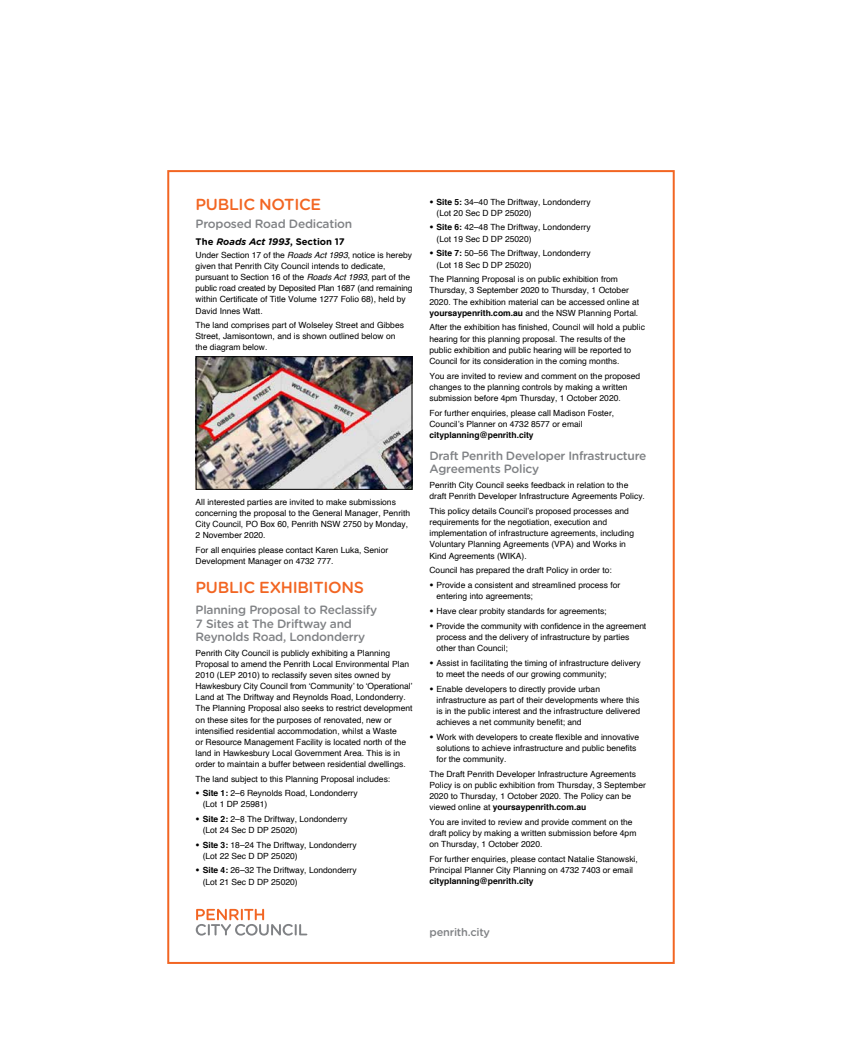
<style>
.page{position:relative;width:842px;height:1049px;background:#fff}
.page>*{position:absolute;margin:0;border:0;box-sizing:border-box;transform-origin:0 0}
.t1{font:500 16px "Gotham Rounded";letter-spacing:-.02em;color:#f26522}
.t2{font:500 12px/13.6px "Gotham Rounded";letter-spacing:-.02em;color:#808285}
.t3{font:500 11px "Gotham Rounded";letter-spacing:-.02em;color:#808285}
.t4{font:700 9.5px "Gotham Rounded";color:#000}
.t5{font:8.5px/11.2px "Helvetica";color:#000}
.t6{font:700 8.5px "Helvetica";color:#000}
.s1{font-style:italic}
.s2{font-weight:900}
.s3{font-weight:700}
.s4{font-weight:400}
</style>
<div class="page">
<img style="left:198px;top:358px;width:212px;height:130px">
<div style="left:196px;top:356px;width:216px;height:134px;border:1px solid #000"></div>
<svg style="left:196px;top:909px;width:111px;height:26px"></svg>
<p class="t1" style="left:196px;top:194px;width:127px">PUBLIC NOTICE</p>
<p class="t2" style="left:196px;top:217px;width:158px">Proposed Road Dedication</p>
<p class="t4" style="left:196px;top:236px;width:151px">The <span class="s1">Roads Act 1993</span>, Section 17</p>
<p class="t5" style="left:196px;top:250px;width:218px">Under Section 17 of the <span class="s1">Roads Act 1993</span>, notice is hereby given that Penrith City Council intends to dedicate, pursuant to Section 16 of the <span class="s1">Roads Act 1993</span>, part of the public road created by Deposited Plan 1687 (and remaining</p>
<p class="t5" style="left:196px;top:294px;width:212px">within Certificate of Title Volume 1277 Folio 68), held by</p>
<p class="t5" style="left:196px;top:305px;width:69px">David Innes Watt.</p>
<p class="t5" style="left:196px;top:320px;width:210px">The land comprises part of Wolseley Street and Gibbes</p>
<p class="t5" style="left:196px;top:331px;width:201px">Street, Jamisontown, and is shown outlined below on the diagram below.</p>
<p class="t5" style="left:196px;top:497px;width:202px">All interested parties are invited to make submissions</p>
<p class="t5" style="left:196px;top:508px;width:216px">concerning the proposal to the General Manager, Penrith<br>City Council, PO Box 60, Penrith NSW 2750 by Monday,<br>2 November 2020.</p>
<p class="t5" style="left:196px;top:545px;width:194px">For all enquiries please contact Karen Luka, Senior<br>Development Manager on 4732 777.</p>
<p class="t1" style="left:196px;top:577px;width:170px">PUBLIC EXHIBITIONS</p>
<p class="t2" style="left:196px;top:603px;width:183px">Planning Proposal to Reclassify<br>7 Sites at The Driftway and<br>Reynolds Road, Londonderry</p>
<p class="t5" style="left:196px;top:648px;width:196px">Penrith City Council is publicly exhibiting a Planning</p>
<p class="t5" style="left:196px;top:659px;width:218px">Proposal to amend the Penrith Local Environmental Plan 2010 (LEP 2010) to reclassify seven sites owned by Hawkesbury City Council from ‘Community’ to ‘Operational’ Land at The Driftway and Reynolds Road, Londonderry.<br>The Planning Proposal also seeks to restrict development</p>
<p class="t5" style="left:196px;top:714px;width:198px">on these sites for the purposes of renovated, new or</p>
<p class="t5" style="left:196px;top:725px;width:212px">intensified residential accommodation, whilst a Waste or Resource Management Facility is located north of the land in Hawkesbury Local Government Area. This is in</p>
<p class="t5" style="left:196px;top:759px;width:212px">order to maintain a buffer between residential dwellings.</p>
<p class="t5" style="left:196px;top:773px;width:196px">The land subject to this Planning Proposal includes:</p>
<p class="t5" style="left:203px;top:788px;width:156px;text-indent:-7px"><span class="s2">•</span> <span class="s3">Site 1:</span> 2–6 Reynolds Road, Londonderry (Lot 1 DP 25981)</p>
<p class="t5" style="left:203px;top:814px;width:146px;text-indent:-7px"><span class="s2">•</span> <span class="s3">Site 2:</span> 2–8 The Driftway, Londonderry (Lot 24 Sec D DP 25020)</p>
<p class="t5" style="left:203px;top:839px;width:156px;text-indent:-7px"><span class="s2">•</span> <span class="s3">Site 3:</span> 18–24 The Driftway, Londonderry (Lot 22 Sec D DP 25020)</p>
<p class="t5" style="left:203px;top:865px;width:156px;text-indent:-7px"><span class="s2">•</span> <span class="s3">Site 4:</span> 26–32 The Driftway, Londonderry (Lot 21 Sec D DP 25020)</p>
<p class="t5" style="left:437px;top:196px;width:156px;text-indent:-7px"><span class="s2">•</span> <span class="s3">Site 5:</span> 34–40 The Driftway, Londonderry (Lot 20 Sec D DP 25020)</p>
<p class="t5" style="left:437px;top:222px;width:156px;text-indent:-7px"><span class="s2">•</span> <span class="s3">Site 6:</span> 42–48 The Driftway, Londonderry (Lot 19 Sec D DP 25020)</p>
<p class="t5" style="left:437px;top:248px;width:156px;text-indent:-7px"><span class="s2">•</span> <span class="s3">Site 7:</span> 50–56 The Driftway, Londonderry (Lot 18 Sec D DP 25020)</p>
<p class="t5" style="left:429px;top:274px;width:211px">The Planning Proposal is on public exhibition from<br>Thursday, 3 September 2020 to Thursday, 1 October<br>2020. The exhibition material can be accessed online at</p>
<p class="t5" style="left:429px;top:307px;width:210px"><span class="s3">yoursaypenrith.com.au</span> and the NSW Planning Portal.</p>
<p class="t5" style="left:429px;top:322px;width:217px">After the exhibition has finished, Council will hold a public hearing for this planning proposal. The results of the</p>
<p class="t5" style="left:429px;top:344px;width:203px">public exhibition and public hearing will be reported to<br>Council for its consideration in the coming months.</p>
<p class="t5" style="left:429px;top:370px;width:212px">You are invited to review and comment on the proposed changes to the planning controls by making a written</p>
<p class="t5" style="left:429px;top:393px;width:193px">submission before 4pm Thursday, 1 October 2020.</p>
<p class="t5" style="left:429px;top:407px;width:186px">For further enquiries, please call Madison Foster,<br>Council’s Planner on 4732 8577 or email</p>
<p class="t6" style="left:429px;top:428px;width:106px">cityplanning@penrith.city</p>
<p class="t2" style="left:429px;top:448px;width:218px">Draft Penrith Developer Infrastructure<br>Agreements Policy</p>
<p class="t5" style="left:429px;top:480px;width:217px">Penrith City Council seeks feedback in relation to the draft Penrith Developer Infrastructure Agreements Policy.</p>
<p class="t5" style="left:429px;top:505px;width:201px">This policy details Council’s proposed processes and requirements for the negotiation, execution and</p>
<p class="t5" style="left:429px;top:528px;width:206px">implementation of infrastructure agreements, including</p>
<p class="t5" style="left:429px;top:539px;width:198px">Voluntary Planning Agreements (VPA) and Works in<br>Kind Agreements (WIKA).</p>
<p class="t5" style="left:429px;top:565px;width:184px">Council has prepared the draft Policy in order to:</p>
<p class="t5" style="left:437px;top:580px;width:185px;text-indent:-7px"><span class="s2">•</span> Provide a consistent and streamlined process for entering into agreements;</p>
<p class="t5" style="left:429px;top:605px;width:179px"><span class="s2">•</span> Have clear probity standards for agreements;</p>
<p class="t5" style="left:429px;top:620px;width:218px"><span class="s2">•</span> Provide the community with confidence in the agreement</p>
<p class="t5" style="left:437px;top:631px;width:194px">process and the delivery of infrastructure by parties</p>
<p class="t5" style="left:437px;top:643px;width:73px">other than Council;</p>
<p class="t5" style="left:437px;top:657px;width:206px;text-indent:-7px"><span class="s2">•</span> Assist in facilitating the timing of infrastructure delivery to meet the needs of our growing community;</p>
<p class="t5" style="left:429px;top:683px;width:172px"><span class="s2">•</span> Enable developers to directly provide urban</p>
<p class="t5" style="left:437px;top:694px;width:204px">infrastructure as part of their developments where this</p>
<p class="t5" style="left:437px;top:705px;width:205px">is in the public interest and the infrastructure delivered</p>
<p class="t5" style="left:437px;top:717px;width:147px">achieves a net community benefit; and</p>
<p class="t5" style="left:429px;top:731px;width:211px;text-align:center"><span class="s2">•</span> Work with developers to create flexible and innovative solutions to achieve infrastructure and public benefits</p>
<p class="t5" style="left:437px;top:754px;width:71px">for the community.</p>
<p class="t5" style="left:429px;top:768px;width:218px">The Draft Penrith Developer Infrastructure Agreements<br>Policy is on public exhibition from Thursday, 3 September<br>2020 to Thursday, 1 October 2020. The Policy can be</p>
<p class="t6" style="left:429px;top:800px;width:158px"><span class="s4">viewed online at</span> yoursaypenrith.com.au</p>
<p class="t5" style="left:429px;top:817px;width:205px">You are invited to review and provide comment on the</p>
<p class="t5" style="left:429px;top:828px;width:208px">draft policy by making a written submission before 4pm on Thursday, 1 October 2020.</p>
<p class="t5" style="left:429px;top:854px;width:210px">For further enquiries, please contact Natalie Stanowski,<br>Principal Planner City Planning on 4732 7403 or email</p>
<p class="t6" style="left:429px;top:874px;width:106px">cityplanning@penrith.city</p>
<p class="t3" style="left:429px;top:925px;width:62px">penrith.city</p>
</div>
